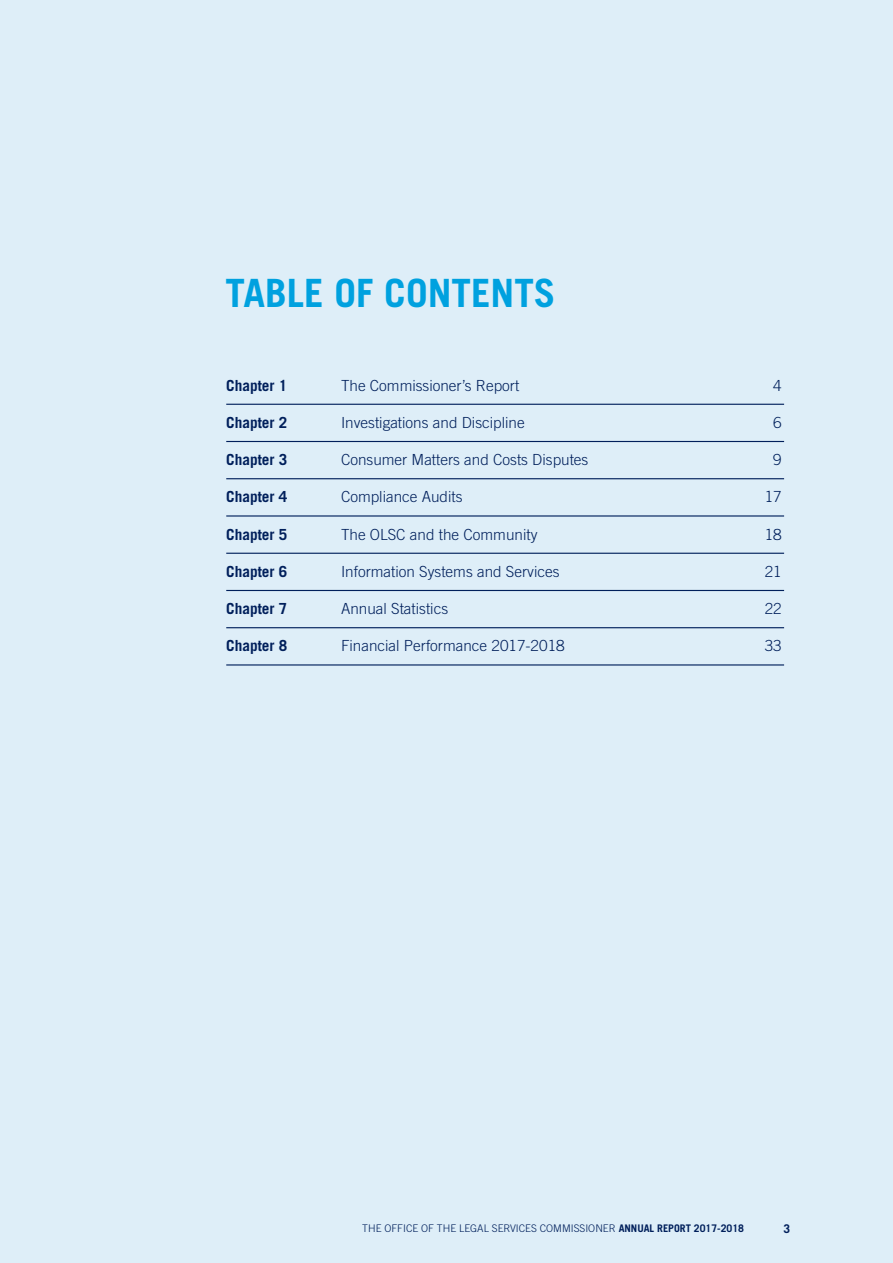
<style>
.page{position:relative;width:893px;height:1263px;background:#deeef8}
.page>*{position:absolute;margin:0;border:0;box-sizing:border-box;transform-origin:0 0}
.Heading_1{font:700 39px "Trade Gothic";color:#00a1df}
.TOC_1{font:300 15.3px "Trade Gothic";color:#001f5b}
.TOC_1-2{font:700 15.3px "Trade Gothic";color:#001f5b}
.t1{font:700 12px "Trade Gothic";color:#001f5b}
.t2{font:300 10.5px "Trade Gothic";color:#001f5b}
.s1{font-weight:700}
</style>
<div class="page">
<hr style="left:226px;top:404px;width:558px;height:1px;background:#001f5b">
<hr style="left:226px;top:441px;width:558px;height:1px;background:#001f5b">
<hr style="left:226px;top:478px;width:558px;height:1px;background:#001f5b">
<hr style="left:226px;top:515px;width:558px;height:1px;background:#001f5b">
<hr style="left:226px;top:553px;width:558px;height:1px;background:#001f5b">
<hr style="left:226px;top:590px;width:558px;height:1px;background:#001f5b">
<hr style="left:226px;top:627px;width:558px;height:1px;background:#001f5b">
<hr style="left:226px;top:664px;width:558px;height:1px;background:#001f5b">
<h1 class="Heading_1" style="left:225px;top:269px;width:332px">TABLE OF CONTENTS</h1>
<p class="TOC_1-2" style="left:226px;top:376px;width:63px">Chapter 1</p>
<p class="TOC_1" style="left:341px;top:376px;width:180px">The Commissioner’s Report</p>
<p class="TOC_1" style="left:773px;top:376px;width:10px">4</p>
<p class="TOC_1-2" style="left:226px;top:413px;width:63px">Chapter 2</p>
<p class="TOC_1" style="left:341px;top:413px;width:185px">Investigations and Discipline</p>
<p class="TOC_1" style="left:773px;top:413px;width:10px">6</p>
<p class="TOC_1-2" style="left:226px;top:450px;width:63px">Chapter 3</p>
<p class="TOC_1" style="left:341px;top:451px;width:249px">Consumer Matters and Costs Disputes</p>
<p class="TOC_1" style="left:773px;top:451px;width:10px">9</p>
<p class="TOC_1-2" style="left:226px;top:487px;width:63px">Chapter 4</p>
<p class="TOC_1" style="left:341px;top:488px;width:123px">Compliance Audits</p>
<p class="TOC_1" style="left:765px;top:488px;width:19px">17</p>
<p class="TOC_1-2" style="left:226px;top:525px;width:63px">Chapter 5</p>
<p class="TOC_1" style="left:341px;top:525px;width:198px">The OLSC and the Community</p>
<p class="TOC_1" style="left:765px;top:525px;width:19px">18</p>
<p class="TOC_1-2" style="left:226px;top:562px;width:63px">Chapter 6</p>
<p class="TOC_1" style="left:341px;top:562px;width:220px">Information Systems and Services</p>
<p class="TOC_1" style="left:765px;top:562px;width:19px">21</p>
<p class="TOC_1-2" style="left:226px;top:599px;width:63px">Chapter 7</p>
<p class="TOC_1" style="left:341px;top:600px;width:109px">Annual Statistics</p>
<p class="TOC_1" style="left:765px;top:600px;width:19px">22</p>
<p class="TOC_1-2" style="left:226px;top:636px;width:63px">Chapter 8</p>
<p class="TOC_1" style="left:341px;top:637px;width:225px">Financial Performance 2017-2018</p>
<p class="TOC_1" style="left:765px;top:637px;width:19px">33</p>
<p class="t2" style="left:362px;top:1222px;width:383px">THE OFFICE OF THE LEGAL SERVICES COMMISSIONER <span class="s1">ANNUAL REPORT 2017-2018</span></p>
<p class="t1" style="left:783px;top:1221px;width:8px">3</p>
</div>
